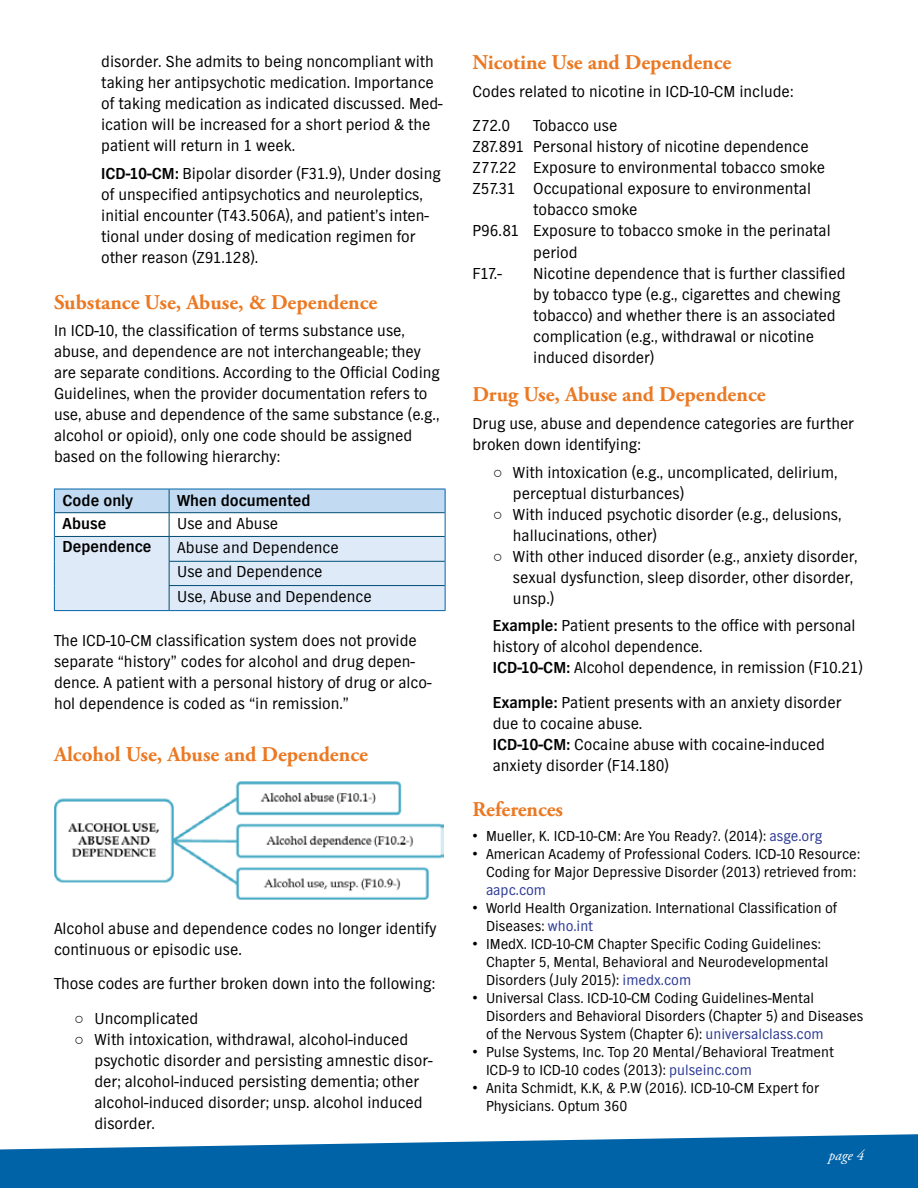
<style>
.page{position:relative;width:918px;height:1188px;background:#fff}
.page>*{position:absolute;margin:0;border:0;box-sizing:border-box;transform-origin:0 0}
.t1{font:700 21px "Adobe Garamond Pro";color:#eb7923}
.t2{font:16.5px/21px "TV Nord EF";color:#000}
.t3{font:700 16.5px "TV Nord EF";color:#000}
.t4{font:15px/18px "TV Nord EF";color:#000}
.t5{font:15px "TV Nord EF";color:#2b3995}
.t6{font:italic 15px "Adobe Garamond Pro";color:#fff}
.s1{font-weight:700}
.s2{font-family:"Arial"}
.s3{color:#2b3995}
</style>
<div class="page">
<svg style="left:0;top:1134px;width:918px;height:54px;fill:#0063a7"></svg>
<svg style="left:54px;top:489px;width:392px;height:122px"></svg>
<hr style="left:169px;top:610px;width:277px;height:1px;background:#0063a7">
<img style="left:54px;top:781px;width:389px;height:119px">
<p class="t2" style="left:101px;top:51px;width:343px">disorder. She admits to being noncompliant with taking her antipsychotic medication. Importance of taking medication as indicated discussed. Med&shy;ication will be increased for a short period &amp; the patient will return in 1 week.</p>
<p class="t2" style="left:101px;top:163px;width:341px"><span class="s1">ICD-10-CM:</span> Bipolar disorder (F31.9), Under dosing of unspecified antipsychotics and neuroleptics, initial encounter (T43.506A), and patient’s inten&shy;tional under dosing of medication regimen for other reason (Z91.128).</p>
<p class="t1" style="left:54px;top:290px;width:325px">Substance Use, Abuse, &amp; Dependence</p>
<p class="t2" style="left:54px;top:320px;width:387px">In ICD-10, the classification of terms substance use, abuse, and dependence are not interchangeable; they are separate conditions. According to the Official Coding Guidelines, when the provider documentation refers to use, abuse and dependence of the same substance (e.g., alcohol or opioid), only one code should be assigned based on the following hierarchy:</p>
<p class="t3" style="left:62px;top:491px;width:72px">Code only</p>
<p class="t3" style="left:177px;top:491px;width:135px">When documented</p>
<p class="t3" style="left:62px;top:514px;width:45px">Abuse</p>
<p class="t2" style="left:177px;top:513px;width:102px">Use and Abuse</p>
<p class="t3" style="left:62px;top:538px;width:91px">Dependence</p>
<p class="t2" style="left:177px;top:535px;width:196px;line-height:24.6px">Abuse and Dependence<br>Use and Dependence<br>Use, Abuse and Dependence</p>
<p class="t2" style="left:54px;top:630px;width:379px">The ICD-10-CM classification system does not provide separate “history” codes for alcohol and drug depen&shy;dence. A patient with a personal history of drug or alco&shy;hol dependence is coded as “in remission.”</p>
<p class="t1" style="left:54px;top:743px;width:315px">Alcohol Use, Abuse and Dependence</p>
<p class="t2" style="left:54px;top:918px;width:384px">Alcohol abuse and dependence codes no longer identify continuous or episodic use.</p>
<p class="t2" style="left:54px;top:973px;width:382px">Those codes are further broken down into the following:</p>
<p class="t2" style="left:74px;top:1008px;width:126px"><span class="s2">○</span> Uncomplicated</p>
<p class="t2" style="left:94px;top:1029px;width:340px;text-indent:-20px"><span class="s2">○</span> With intoxication, withdrawal, alcohol-induced psychotic disorder and persisting amnestic disor&shy;der; alcohol-induced persisting dementia; other alcohol-induced disorder; unsp. alcohol induced disorder.</p>
<p class="t1" style="left:472px;top:50px;width:260px">Nicotine Use and Dependence</p>
<p class="t2" style="left:472px;top:74px;width:322px;line-height:34.5px">Codes related to nicotine in ICD-10-CM include:<br>Z72.0</p>
<p class="t2" style="left:533px;top:115px;width:86px">Tobacco use</p>
<p class="t2" style="left:472px;top:136px;width:338px">Z87.891 Personal history of nicotine dependence</p>
<p class="t2" style="left:472px;top:157px;width:354px">Z77.22 Exposure to environmental tobacco smoke</p>
<p class="t2" style="left:472px;top:178px;width:340px">Z57.31 Occupational exposure to environmental</p>
<p class="t2" style="left:533px;top:199px;width:106px">tobacco smoke</p>
<p class="t2" style="left:472px;top:220px;width:360px">P96.81 Exposure to tobacco smoke in the perinatal</p>
<p class="t2" style="left:533px;top:241px;width:46px">period</p>
<p class="t2" style="left:472px;top:262px;width:31px">F17.-</p>
<p class="t2" style="left:533px;top:262px;width:314px">Nicotine dependence that is further classified by tobacco type (e.g., cigarettes and chewing tobacco) and whether there is an associated complication (e.g., withdrawal or nicotine induced disorder)</p>
<p class="t1" style="left:472px;top:382px;width:295px">Drug Use, Abuse and Dependence</p>
<p class="t2" style="left:472px;top:413px;width:383px">Drug use, abuse and dependence categories are further broken down identifying:</p>
<p class="t2" style="left:513px;top:462px;width:326px;text-indent:-20px"><span class="s2">○</span> With intoxication (e.g., uncomplicated, delirium, perceptual disturbances)</p>
<p class="t2" style="left:513px;top:504px;width:330px;text-indent:-20px"><span class="s2">○</span> With induced psychotic disorder (e.g., delusions, hallucinations, other)</p>
<p class="t2" style="left:513px;top:546px;width:346px;text-indent:-20px"><span class="s2">○</span> With other induced disorder (e.g., anxiety disorder, sexual dysfunction, sleep disorder, other disorder, unsp.)</p>
<p class="t2" style="left:493px;top:615px;width:372px"><span class="s1">Example:</span> Patient presents to the office with personal history of alcohol dependence.<br><span class="s1">ICD-10-CM:</span> Alcohol dependence, in remission (F10.21)</p>
<p class="t2" style="left:493px;top:692px;width:350px"><span class="s1">Example:</span> Patient presents with an anxiety disorder due to cocaine abuse.<br><span class="s1">ICD-10-CM:</span> Cocaine abuse with cocaine-induced anxiety disorder (F14.180)</p>
<p class="t1" style="left:472px;top:797px;width:92px">References</p>
<p class="t4" style="left:473px;top:827px;width:351px"><span class="s2">•</span> Mueller, K. ICD-10-CM: Are You Ready?. (2014): <span class="s3">asge.org</span></p>
<p class="t4" style="left:473px;top:845px;width:389px;text-align:right"><span class="s2">•</span> American Academy of Professional Coders. ICD-10 Resource:<br>Coding for Major Depressive Disorder (2013) retrieved from:</p>
<p class="t5" style="left:486px;top:882px;width:62px">aapc.com</p>
<p class="t4" style="left:486px;top:899px;width:353px;text-indent:-14px"><span class="s2">•</span> World Health Organization. International Classification of<br>Diseases: <span class="s3">who.int</span></p>
<p class="t4" style="left:486px;top:935px;width:344px;text-indent:-14px"><span class="s2">•</span> IMedX. ICD-10-CM Chapter Specific Coding Guidelines:<br>Chapter 5, Mental, Behavioral and Neurodevelopmental<br>Disorders (July 2015): <span class="s3">imedx.com</span></p>
<p class="t4" style="left:486px;top:989px;width:379px;text-indent:-14px"><span class="s2">•</span> Universal Class. ICD-10-CM Coding Guidelines-Mental<br>Disorders and Behavioral Disorders (Chapter 5) and Diseases of the Nervous System (Chapter 6): <span class="s3">universalclass.com</span></p>
<p class="t4" style="left:486px;top:1043px;width:349px;text-indent:-14px"><span class="s2">•</span> Pulse Systems, Inc. Top 20 Mental/Behavioral Treatment<br>ICD-9 to ICD-10 codes (2013): <span class="s3">pulseinc.com</span></p>
<p class="t4" style="left:486px;top:1079px;width:335px;text-indent:-14px"><span class="s2">•</span> Anita Schmidt, K.K, &amp; P.W (2016). ICD-10-CM Expert for<br>Physicians. Optum 360</p>
<p class="t6" style="left:828px;top:1146px;width:37px">page 4</p>
</div>
